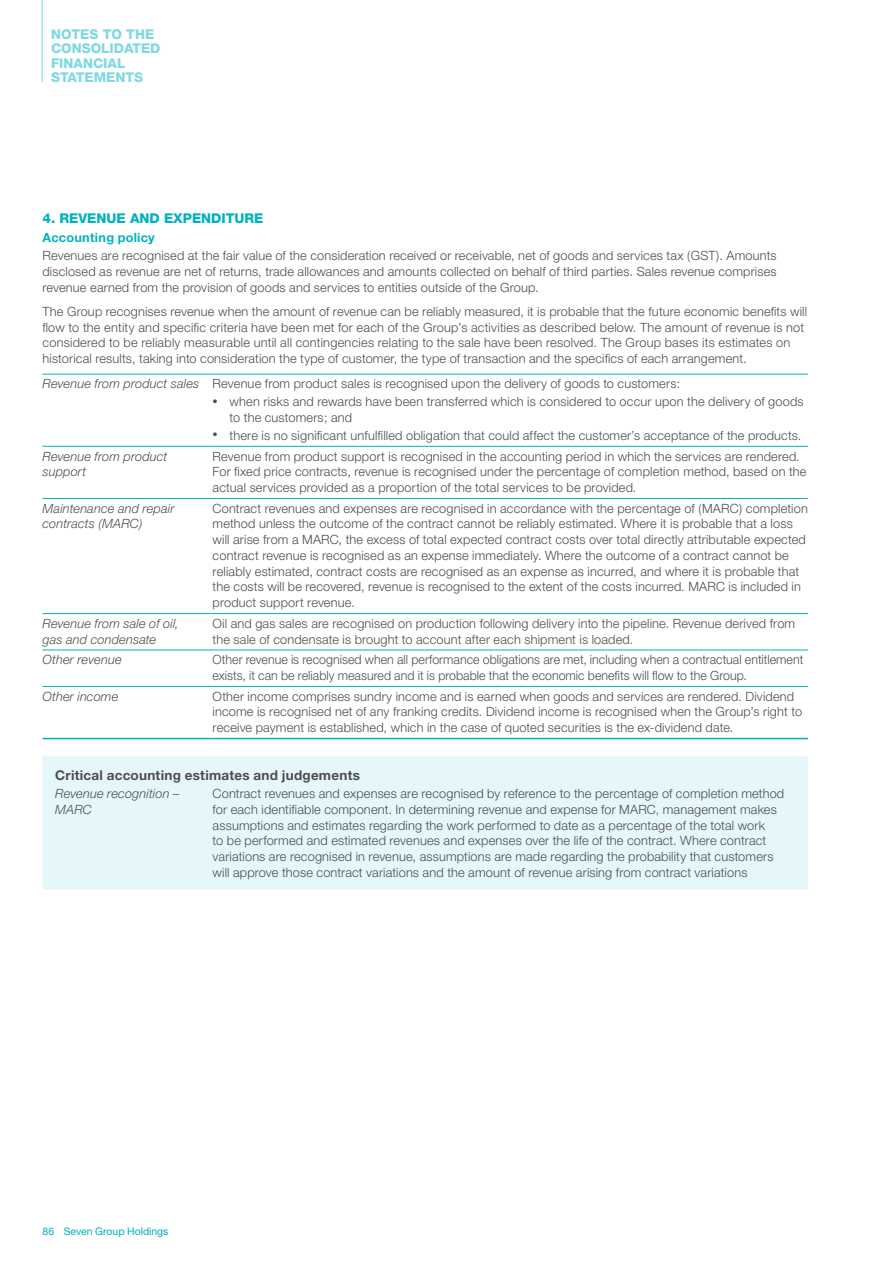
<style>
.page{position:relative;width:893px;height:1263px;background:#fff}
.page>*{position:absolute;margin:0;border:0;box-sizing:border-box;transform-origin:0 0}
.t1{font:800 13.5px/14.5px "Helvetica Neue";color:#00b2bf}
.t2{font:700 13.5px "Helvetica Neue";letter-spacing:.02em;color:#4d4d4f}
.t3{font:300 12.75px/15.8px "Helvetica Neue";letter-spacing:.015em;color:#4d4d4f}
.t4{font:italic 300 12.75px/15.8px "Helvetica Neue";letter-spacing:.01em;color:#4d4d4f}
.t5{font:700 12.75px "Helvetica Neue";letter-spacing:.02em;color:#00b2bf}
.t6{font:10.5px "Helvetica Neue";letter-spacing:-.005em;color:#00b2bf}
.s1{font-style:italic}
.s2{font-size:10.5px}
</style>
<div class="page">
<hr style="left:42px;top:0;width:1px;height:82px;background:#00b2bf">
<hr style="left:43px;top:446px;width:170px;height:1px;background:#00b2bf">
<hr style="left:213px;top:446px;width:595px;height:1px;background:#00b2bf">
<hr style="left:43px;top:498px;width:170px;height:1px;background:#00b2bf">
<hr style="left:213px;top:498px;width:595px;height:1px;background:#00b2bf">
<hr style="left:43px;top:613px;width:170px;height:1px;background:#00b2bf">
<hr style="left:213px;top:613px;width:595px;height:1px;background:#00b2bf">
<hr style="left:43px;top:650px;width:170px;height:1px;background:#00b2bf">
<hr style="left:213px;top:650px;width:595px;height:1px;background:#00b2bf">
<hr style="left:43px;top:738px;width:170px;height:1px;background:#00b2bf">
<hr style="left:213px;top:738px;width:595px;height:1px;background:#00b2bf">
<hr style="left:43px;top:374px;width:170px;height:1px;background:#00b2bf">
<hr style="left:213px;top:374px;width:595px;height:1px;background:#00b2bf">
<hr style="left:43px;top:686px;width:170px;height:1px;background:#00b2bf">
<hr style="left:213px;top:686px;width:595px;height:1px;background:#00b2bf">
<div style="left:43px;top:756px;width:765px;height:134px;background:#e6f7f9"></div>
<p class="t1" style="left:51px;top:26px;width:111px">NOTES TO THE<br>CONSOLIDATED<br>FINANCIAL<br>STATEMENTS</p>
<p class="t1" style="left:43px;top:211px;width:223px">4. REVENUE AND EXPENDITURE</p>
<p class="t5" style="left:43px;top:230px;width:114px">Accounting policy</p>
<p class="t3" style="left:43px;top:247px;width:736px;text-align:justify">Revenues are recognised at the fair value of the consideration received or receivable, net of goods and services tax (GST). Amounts disclosed as revenue are net of returns, trade allowances and amounts collected on behalf of third parties. Sales revenue comprises revenue earned from the provision of goods and services to entities outside of the Group.</p>
<p class="t3" style="left:43px;top:303px;width:766px">The Group recognises revenue when the amount of revenue can be reliably measured, it is probable that the future economic benefits will flow to the entity and specific criteria have been met for each of the Group’s activities as described below. The amount of revenue is not considered to be reliably measurable until all contingencies relating to the sale have been resolved. The Group bases its estimates on historical results, taking into consideration the type of customer, the type of transaction and the specifics of each arrangement.</p>
<p class="t3" style="left:43px;top:376px;width:639px"><span class="s1">Revenue from product sales</span> Revenue from product sales is recognised upon the delivery of goods to customers:</p>
<p class="t3" style="left:230px;top:394px;width:575px;text-indent:-17px"><span class="s2">•</span> when risks and rewards have been transferred which is considered to occur upon the delivery of goods to the customers; and</p>
<p class="t3" style="left:213px;top:427px;width:590px"><span class="s2">•</span> there is no significant unfulfilled obligation that could affect the customer’s acceptance of the products.</p>
<p class="t4" style="left:43px;top:448px;width:126px">Revenue from product support</p>
<p class="t3" style="left:213px;top:448px;width:595px">Revenue from product support is recognised in the accounting period in which the services are rendered.<br>For fixed price contracts, revenue is recognised under the percentage of completion method, based on the actual services provided as a proportion of the total services to be provided.</p>
<p class="t4" style="left:43px;top:500px;width:133px">Maintenance and repair contracts (MARC)</p>
<p class="t3" style="left:213px;top:500px;width:597px">Contract revenues and expenses are recognised in accordance with the percentage of (MARC) completion method unless the outcome of the contract cannot be reliably estimated. Where it is probable that a loss will arise from a MARC, the excess of total expected contract costs over total directly attributable expected contract revenue is recognised as an expense immediately. Where the outcome of a contract cannot be reliably estimated, contract costs are recognised as an expense as incurred, and where it is probable that the costs will be recovered, revenue is recognised to the extent of the costs incurred. MARC is included in product support revenue.</p>
<p class="t4" style="left:43px;top:615px;width:138px">Revenue from sale of oil, gas and condensate</p>
<p class="t3" style="left:213px;top:615px;width:584px">Oil and gas sales are recognised on production following delivery into the pipeline. Revenue derived from the sale of condensate is brought to account after each shipment is loaded.</p>
<p class="t4" style="left:43px;top:652px;width:81px">Other revenue</p>
<p class="t3" style="left:213px;top:652px;width:592px">Other revenue is recognised when all performance obligations are met, including when a contractual entitlement exists, it can be reliably measured and it is probable that the economic benefits will flow to the Group.</p>
<p class="t4" style="left:43px;top:688px;width:77px">Other income</p>
<p class="t3" style="left:213px;top:688px;width:591px">Other income comprises sundry income and is earned when goods and services are rendered. Dividend income is recognised net of any franking credits. Dividend income is recognised when the Group’s right to receive payment is established, which in the case of quoted securities is the ex-dividend date.</p>
<p class="t2" style="left:55px;top:766px;width:306px">Critical accounting estimates and judgements</p>
<p class="t4" style="left:55px;top:786px;width:126px">Revenue recognition –<br>MARC</p>
<p class="t3" style="left:213px;top:785px;width:573px">Contract revenues and expenses are recognised by reference to the percentage of completion method for each identifiable component. In determining revenue and expense for MARC, management makes assumptions and estimates regarding the work performed to date as a percentage of the total work<br>to be performed and estimated revenues and expenses over the life of the contract. Where contract variations are recognised in revenue, assumptions are made regarding the probability that customers will approve those contract variations and the amount of revenue arising from contract variations</p>
<p class="t6" style="left:43px;top:1225px;width:127px">86 Seven Group Holdings</p>
</div>
